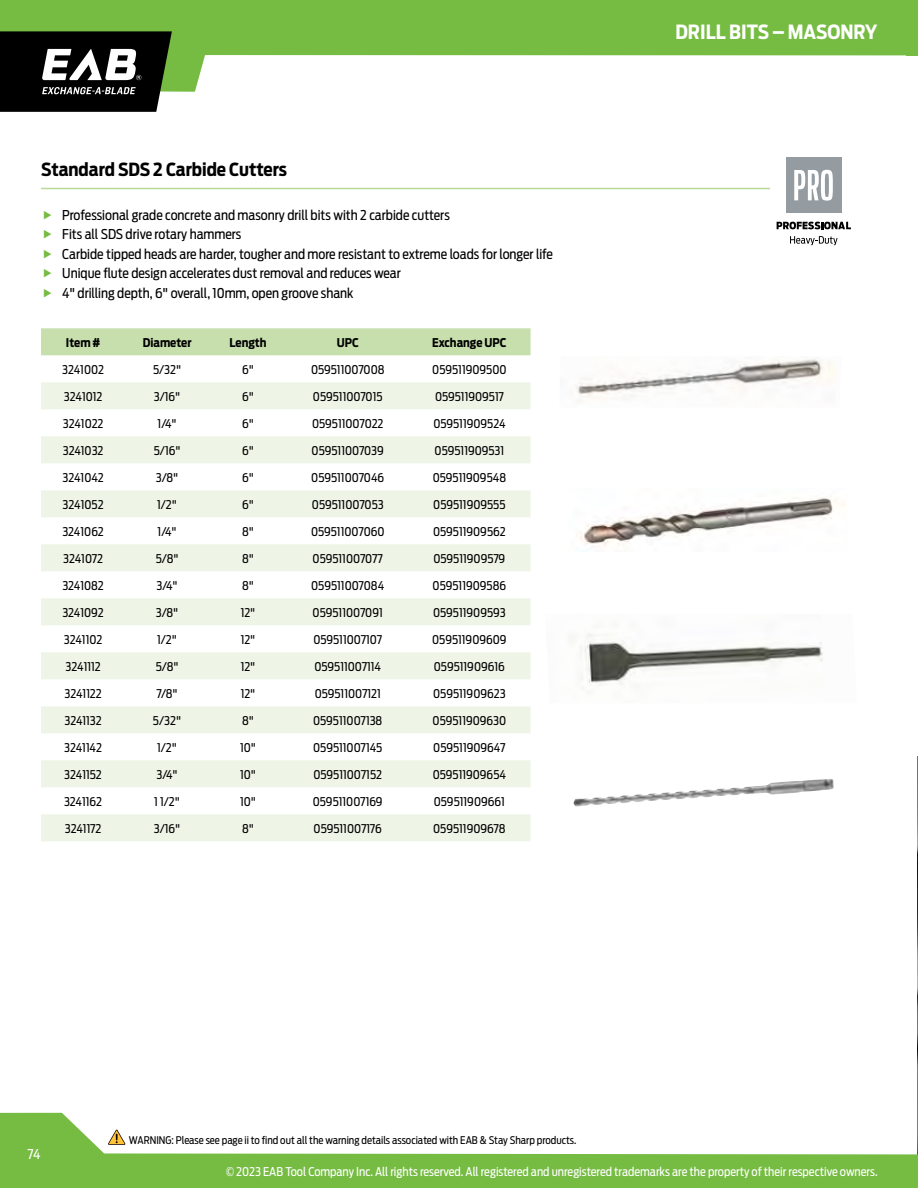
<style>
.page{position:relative;width:918px;height:1188px;background:#fff}
.page>*{position:absolute;margin:0;border:0;box-sizing:border-box;transform-origin:0 0}
.t1{font:700 19.5px "Antenna Cond";color:#fff}
.t2{font:700 18px "Antenna Cond";color:#000}
.t3{font:13.5px/19.5px "Antenna Cond";color:#000}
.t4{font:13.5px "Antenna Cond";color:#fff}
.t5{font:12px "Antenna Cond";color:#000}
.t6{font:12px "Antenna Cond";color:#fff}
.t7{font:700 12px "Antenna Cond";color:#000}
.t8{font:10.5px "Antenna Cond";color:#000}
</style>
<div class="page">
<img style="left:917px;top:756px;width:1px;height:356px">
<svg style="left:0;top:0;width:918px;height:92px;fill:#76bc43"></svg>
<svg style="left:0;top:1113px;width:918px;height:75px;fill:#76bc43"></svg>
<svg style="left:0;top:31px;width:172px;height:81px;background:#2d2f2b"></svg>
<svg style="left:108px;top:1130px;width:17px;height:15px"></svg>
<div style="left:41px;top:328px;width:490px;height:27px;background:#c6dfad"></div>
<svg style="left:41px;top:382px;width:490px;height:459px;fill:#eef5e7"></svg>
<hr style="left:41px;top:188px;width:729px;height:1px;background:#b9d89a">
<div style="left:786px;top:157px;width:55px;height:56px;background:#949ca1"></div>
<svg style="left:794px;top:170px;width:39px;height:31px"></svg>
<svg style="left:777px;top:222px;width:74px;height:7px"></svg>
<svg style="left:790px;top:236px;width:48px;height:9px"></svg>
<img style="left:580px;top:497px;width:266px;height:55px">
<img style="left:580px;top:633px;width:243px;height:53px">
<img style="left:705px;top:780px;width:104px;height:10px">
<img style="left:576px;top:359px;width:260px;height:42px">
<h2 class="t2" style="left:41px;top:159px;width:248px">Standard SDS 2 Carbide Cutters</h2>
<p class="t3" style="left:62px;top:205px;width:492px">Professional grade concrete and masonry drill bits with 2 carbide cutters<br>Fits all SDS drive rotary hammers<br>Carbide tipped heads are harder, tougher and more resistant to extreme loads for longer life Unique flute design accelerates dust removal and reduces wear<br>4" drilling depth, 6" overall, 10mm, open groove shank</p>
<p class="t7" style="left:66px;top:335px;width:36px">Item #</p>
<p class="t7" style="left:143px;top:335px;width:50px">Diameter</p>
<p class="t7" style="left:230px;top:335px;width:39px">Length</p>
<p class="t7" style="left:337px;top:335px;width:24px">UPC</p>
<p class="t7" style="left:432px;top:335px;width:76px">Exchange UPC</p>
<p class="t5" style="left:62px;top:362px;width:43px">3241002</p>
<p class="t5" style="left:153px;top:362px;width:30px">5/32"</p>
<p class="t5" style="left:242px;top:362px;width:13px">6"</p>
<p class="t5" style="left:311px;top:362px;width:75px">059511007008</p>
<p class="t5" style="left:432px;top:362px;width:76px">059511909500</p>
<p class="t5" style="left:64px;top:389px;width:40px">3241012</p>
<p class="t5" style="left:154px;top:389px;width:28px">3/16"</p>
<p class="t5" style="left:242px;top:389px;width:13px">6"</p>
<p class="t5" style="left:313px;top:389px;width:71px">059511007015</p>
<p class="t5" style="left:435px;top:389px;width:70px">059511909517</p>
<p class="t5" style="left:63px;top:416px;width:42px">3241022</p>
<p class="t5" style="left:158px;top:416px;width:21px">1/4"</p>
<p class="t5" style="left:242px;top:416px;width:13px">6"</p>
<p class="t5" style="left:312px;top:416px;width:73px">059511007022</p>
<p class="t5" style="left:433px;top:416px;width:74px">059511909524</p>
<p class="t5" style="left:63px;top:443px;width:42px">3241032</p>
<p class="t5" style="left:154px;top:443px;width:28px">5/16"</p>
<p class="t5" style="left:242px;top:443px;width:13px">6"</p>
<p class="t5" style="left:312px;top:443px;width:74px">059511007039</p>
<p class="t5" style="left:435px;top:443px;width:71px">059511909531</p>
<p class="t5" style="left:62px;top:470px;width:43px">3241042</p>
<p class="t5" style="left:156px;top:470px;width:24px">3/8"</p>
<p class="t5" style="left:242px;top:470px;width:13px">6"</p>
<p class="t5" style="left:311px;top:470px;width:74px">059511007046</p>
<p class="t5" style="left:433px;top:470px;width:75px">059511909548</p>
<p class="t5" style="left:63px;top:497px;width:42px">3241052</p>
<p class="t5" style="left:157px;top:497px;width:21px">1/2"</p>
<p class="t5" style="left:242px;top:497px;width:13px">6"</p>
<p class="t5" style="left:312px;top:497px;width:73px">059511007053</p>
<p class="t5" style="left:433px;top:497px;width:74px">059511909555</p>
<p class="t5" style="left:62px;top:524px;width:43px">3241062</p>
<p class="t5" style="left:158px;top:524px;width:21px">1/4"</p>
<p class="t5" style="left:242px;top:524px;width:13px">8"</p>
<p class="t5" style="left:311px;top:524px;width:75px">059511007060</p>
<p class="t5" style="left:433px;top:524px;width:74px">059511909562</p>
<p class="t5" style="left:63px;top:551px;width:41px">3241072</p>
<p class="t5" style="left:156px;top:551px;width:24px">5/8"</p>
<p class="t5" style="left:242px;top:551px;width:13px">8"</p>
<p class="t5" style="left:313px;top:551px;width:72px">059511007077</p>
<p class="t5" style="left:434px;top:551px;width:73px">059511909579</p>
<p class="t5" style="left:62px;top:578px;width:43px">3241082</p>
<p class="t5" style="left:156px;top:578px;width:23px">3/4"</p>
<p class="t5" style="left:242px;top:578px;width:13px">8"</p>
<p class="t5" style="left:311px;top:578px;width:75px">059511007084</p>
<p class="t5" style="left:433px;top:578px;width:75px">059511909586</p>
<p class="t5" style="left:62px;top:605px;width:43px">3241092</p>
<p class="t5" style="left:156px;top:605px;width:24px">3/8"</p>
<p class="t5" style="left:241px;top:605px;width:16px">12"</p>
<p class="t5" style="left:313px;top:605px;width:72px">059511007091</p>
<p class="t5" style="left:433px;top:605px;width:74px">059511909593</p>
<p class="t5" style="left:64px;top:632px;width:40px">3241102</p>
<p class="t5" style="left:157px;top:632px;width:21px">1/2"</p>
<p class="t5" style="left:241px;top:632px;width:16px">12"</p>
<p class="t5" style="left:313px;top:632px;width:70px">059511007107</p>
<p class="t5" style="left:432px;top:632px;width:76px">059511909609</p>
<p class="t5" style="left:66px;top:659px;width:37px">3241112</p>
<p class="t5" style="left:156px;top:659px;width:24px">5/8"</p>
<p class="t5" style="left:241px;top:659px;width:16px">12"</p>
<p class="t5" style="left:314px;top:659px;width:68px">059511007114</p>
<p class="t5" style="left:434px;top:659px;width:73px">059511909616</p>
<p class="t5" style="left:65px;top:686px;width:39px">3241122</p>
<p class="t5" style="left:157px;top:686px;width:23px">7/8"</p>
<p class="t5" style="left:241px;top:686px;width:16px">12"</p>
<p class="t5" style="left:315px;top:686px;width:68px">059511007121</p>
<p class="t5" style="left:433px;top:686px;width:74px">059511909623</p>
<p class="t5" style="left:64px;top:713px;width:39px">3241132</p>
<p class="t5" style="left:153px;top:713px;width:30px">5/32"</p>
<p class="t5" style="left:242px;top:713px;width:13px">8"</p>
<p class="t5" style="left:313px;top:713px;width:71px">059511007138</p>
<p class="t5" style="left:433px;top:713px;width:75px">059511909630</p>
<p class="t5" style="left:64px;top:740px;width:39px">3241142</p>
<p class="t5" style="left:157px;top:740px;width:21px">1/2"</p>
<p class="t5" style="left:240px;top:740px;width:17px">10"</p>
<p class="t5" style="left:313px;top:740px;width:71px">059511007145</p>
<p class="t5" style="left:433px;top:740px;width:74px">059511909647</p>
<p class="t5" style="left:64px;top:767px;width:39px">3241152</p>
<p class="t5" style="left:156px;top:767px;width:23px">3/4"</p>
<p class="t5" style="left:240px;top:767px;width:17px">10"</p>
<p class="t5" style="left:313px;top:767px;width:70px">059511007152</p>
<p class="t5" style="left:433px;top:767px;width:75px">059511909654</p>
<p class="t5" style="left:64px;top:794px;width:40px">3241162</p>
<p class="t5" style="left:154px;top:794px;width:27px">1 1/2"</p>
<p class="t5" style="left:240px;top:794px;width:17px">10"</p>
<p class="t5" style="left:313px;top:794px;width:71px">059511007169</p>
<p class="t5" style="left:434px;top:794px;width:73px">059511909661</p>
<p class="t5" style="left:65px;top:821px;width:38px">3241172</p>
<p class="t5" style="left:154px;top:821px;width:28px">3/16"</p>
<p class="t5" style="left:242px;top:821px;width:13px">8"</p>
<p class="t5" style="left:314px;top:821px;width:70px">059511007176</p>
<p class="t5" style="left:433px;top:821px;width:74px">059511909678</p>
<h1 class="t1" style="left:675px;top:21px;width:204px">DRILL BITS – MASONRY</h1>
<p class="t4" style="left:28px;top:1146px;width:14px">74</p>
<p class="t8" style="left:129px;top:1134px;width:449px">WARNING: Please see page ii to find out all the warning details associated with EAB &amp; Stay Sharp products.</p>
<p class="t6" style="left:226px;top:1164px;width:653px">© 2023 EAB Tool Company Inc. All rights reserved. All registered and unregistered trademarks are the property of their respective owners.</p>
</div>
